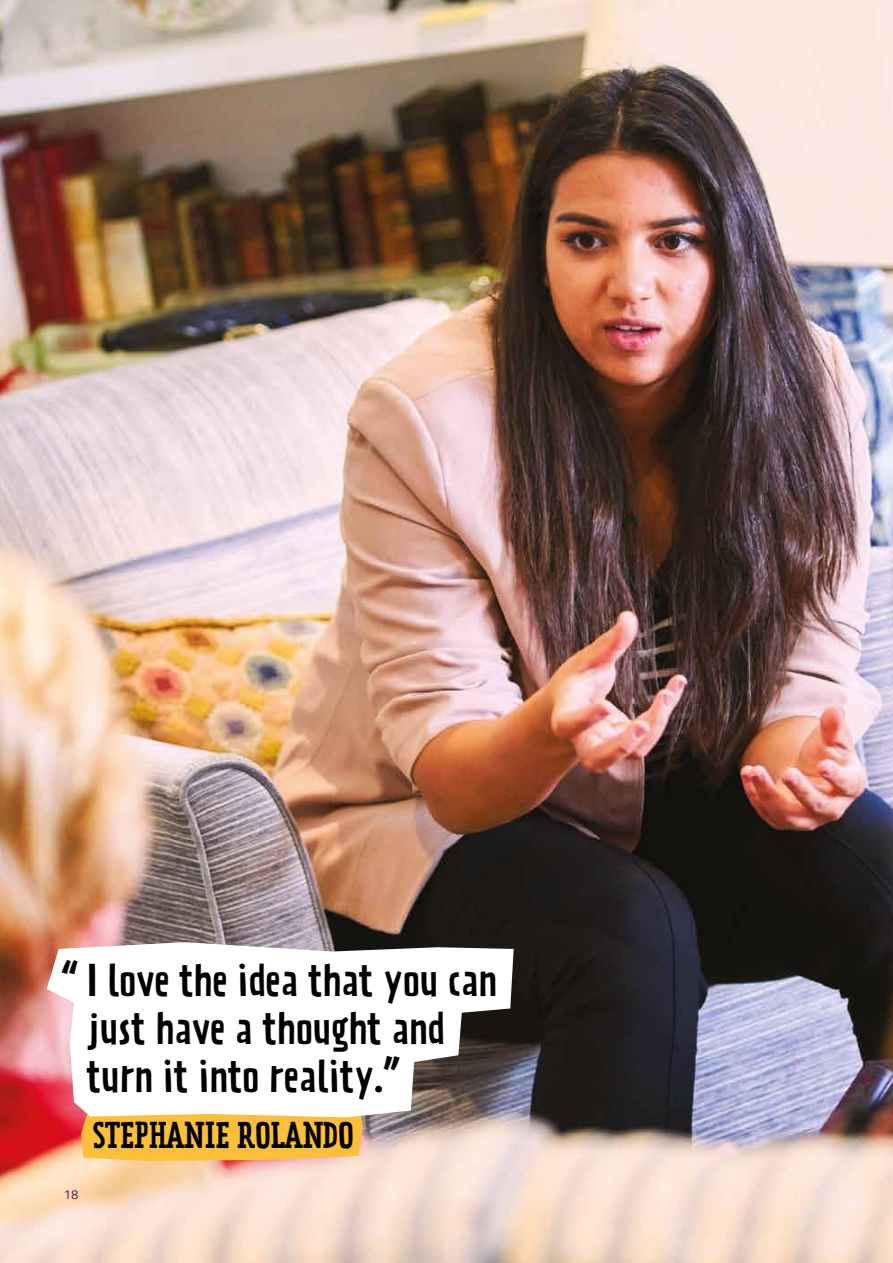
<style>
.page{position:relative;width:893px;height:1263px;background:#fff}
.page>*{position:absolute;margin:0;border:0;box-sizing:border-box;transform-origin:0 0}
.t1{font:40.5px/48px "Prater Sans One";color:#000}
.t2{font:33px "Prater Serif One";letter-spacing:-.01em;color:#000}
.t3{font:12.75px "FS Elliot";color:#4b1354}
</style>
<div class="page">
<img style="left:0;top:0;width:893px;height:1263px">
<div style="left:81px;top:1117px;width:282px;height:44px;background:#fcbf39"></div>
<svg style="left:47px;top:942px;width:467px;height:175px"></svg>
<p class="t1" style="left:87px;top:957px;width:412px;text-indent:-25px">“ I love the idea that you can just have a thought and turn it into reality.”</p>
<p class="t2" style="left:93px;top:1116px;width:263px">STEPHANIE ROLANDO</p>
<p class="t3" style="left:64px;top:1186px;width:16px">18</p>
</div>
